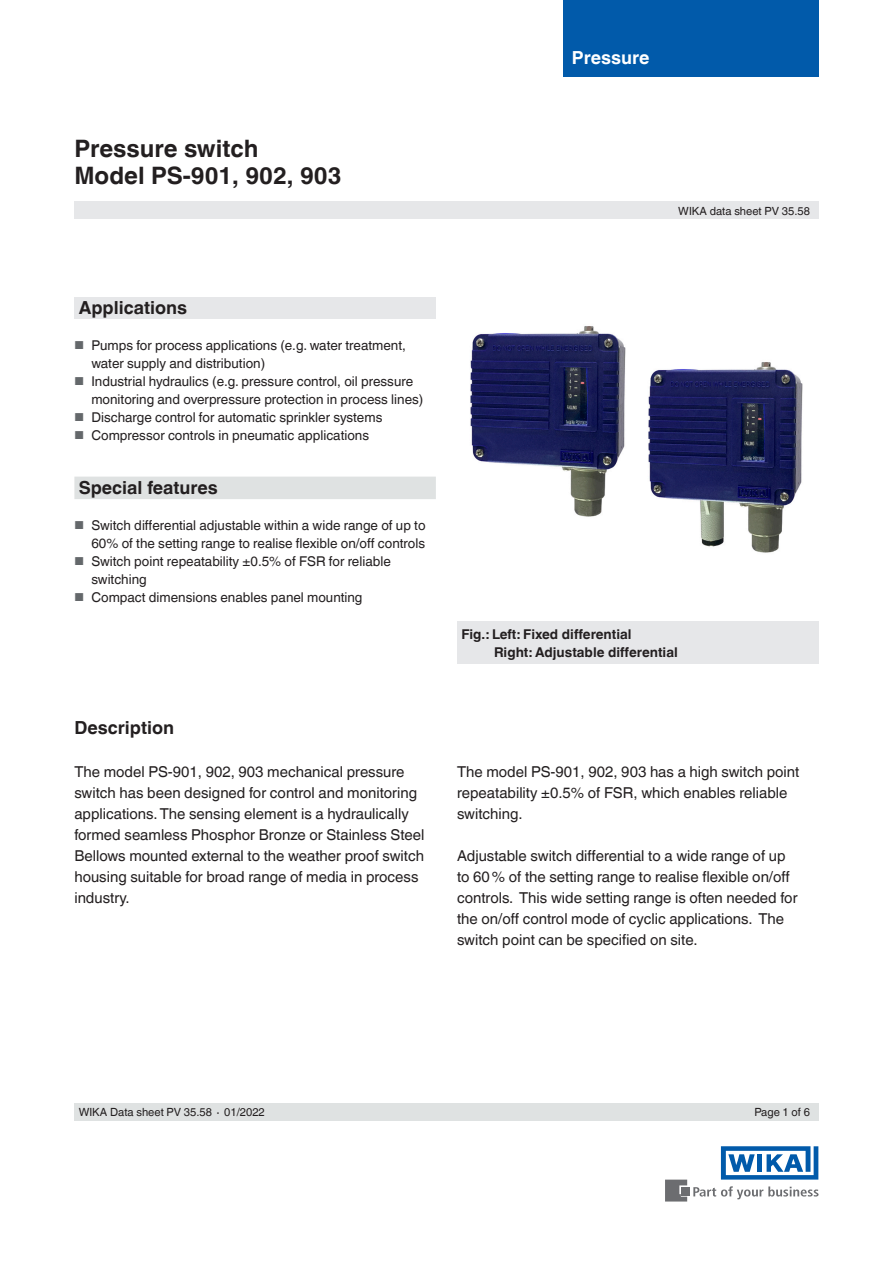
<style>
.page{position:relative;width:893px;height:1263px;background:#fff}
.page>*{position:absolute;margin:0;border:0;box-sizing:border-box;transform-origin:0 0}
.Headline{font:700 24px "Helvetica World";color:#231f20}
.Subheadline1{font:700 18px "Helvetica World";color:#231f20}
.Subheadline1_grey_fi{font:700 18px "Helvetica World";color:#231f20}
.Tables_-_Headline{font:700 18px "Helvetica World";color:#fff}
.Running_text{font:15px/21px "Helvetica World";color:#231f20}
.t1{font:13.5px/18px "Helvetica World";color:#231f20}
.Subheadline2{font:700 13.5px "Helvetica World";color:#231f20}
.Small_text{font:11.25px "Helvetica World";color:#231f20}
.s1{font-size:11.55px;color:#64686b}
</style>
<div class="page">
<div style="left:74px;top:298px;width:362px;height:21px;background:#e6e7e9"></div>
<div style="left:74px;top:202px;width:745px;height:17px;background:#e6e7e9"></div>
<div style="left:74px;top:1103px;width:745px;height:17px;background:#dfe2e2"></div>
<svg style="left:693px;top:1186px;width:126px;height:13px"></svg>
<div style="left:682px;top:1187px;width:8px;height:9px;background:#6c6d70"></div>
<svg style="left:665px;top:1179px;width:22px;height:22px"></svg>
<svg style="left:721px;top:1146px;width:97px;height:33px"></svg>
<div style="left:563px;top:0;width:256px;height:77px;background:#015aaa"></div>
<div style="left:457px;top:622px;width:362px;height:42px;background:#e6e7e9"></div>
<div style="left:74px;top:477px;width:362px;height:22px;background:#dfe2e2"></div>
<img style="left:470px;top:326px;width:156px;height:191px">
<img style="left:648px;top:362px;width:155px;height:191px">
<p class="Headline" style="left:74px;top:135px;width:186px">Pressure switch</p>
<p class="Headline" style="left:74px;top:162px;width:269px">Model PS-901, 902, 903</p>
<p class="Tables_-_Headline" style="left:572px;top:47px;width:79px">Pressure</p>
<p class="Small_text" style="left:678px;top:204px;width:133px">WIKA data sheet PV 35.58</p>
<p class="Subheadline1" style="left:79px;top:297px;width:110px">Applications</p>
<p class="t1" style="left:91px;top:336px;width:316px;text-indent:-17px"><span class="s1">■</span> Pumps for process applications (e.g. water treatment, water supply and distribution)</p>
<p class="t1" style="left:91px;top:372px;width:333px;text-indent:-17px"><span class="s1">■</span> Industrial hydraulics (e.g. pressure control, oil pressure monitoring and overpressure protection in process lines)</p>
<p class="t1" style="left:74px;top:408px;width:309px"><span class="s1">■</span> Discharge control for automatic sprinkler systems</p>
<p class="t1" style="left:74px;top:426px;width:296px"><span class="s1">■</span> Compressor controls in pneumatic applications</p>
<p class="Subheadline1_grey_fi" style="left:79px;top:477px;width:141px">Special features</p>
<p class="t1" style="left:74px;top:516px;width:353px;text-align:right"><span class="s1">■</span> Switch differential adjustable within a wide range of up to<br>60% of the setting range to realise flexible on/off controls</p>
<p class="t1" style="left:91px;top:552px;width:301px;text-indent:-17px"><span class="s1">■</span> Switch point repeatability ±0.5% of FSR for reliable switching</p>
<p class="t1" style="left:74px;top:588px;width:290px"><span class="s1">■</span> Compact dimensions enables panel mounting</p>
<p class="Subheadline1" style="left:74px;top:717px;width:101px">Description</p>
<p class="Running_text" style="left:74px;top:761px;width:352px">The model PS-901, 902, 903 mechanical pressure switch has been designed for control and monitoring applications. The sensing element is a hydraulically formed seamless Phosphor Bronze or Stainless Steel Bellows mounted external to the weather proof switch housing suitable for broad range of media in process industry.</p>
<p class="Subheadline2" style="left:461px;top:626px;width:172px">Fig.: Left: Fixed differential</p>
<p class="Subheadline2" style="left:494px;top:644px;width:185px">Right: Adjustable differential</p>
<p class="Running_text" style="left:457px;top:761px;width:344px">The model PS-901, 902, 903 has a high switch point repeatability ±0.5% of FSR, which enables reliable switching.</p>
<p class="Running_text" style="left:457px;top:845px;width:342px">Adjustable switch differential to a wide range of up to 60% of the setting range to realise flexible on/off controls. This wide setting range is often needed for the on/off control mode of cyclic applications. The switch point can be specified on site.</p>
<p class="Small_text" style="left:79px;top:1106px;width:188px">WIKA Data sheet PV 35.58 ∙ 01/2022</p>
<p class="Small_text" style="left:754px;top:1106px;width:57px">Page 1 of 6</p>
</div>
